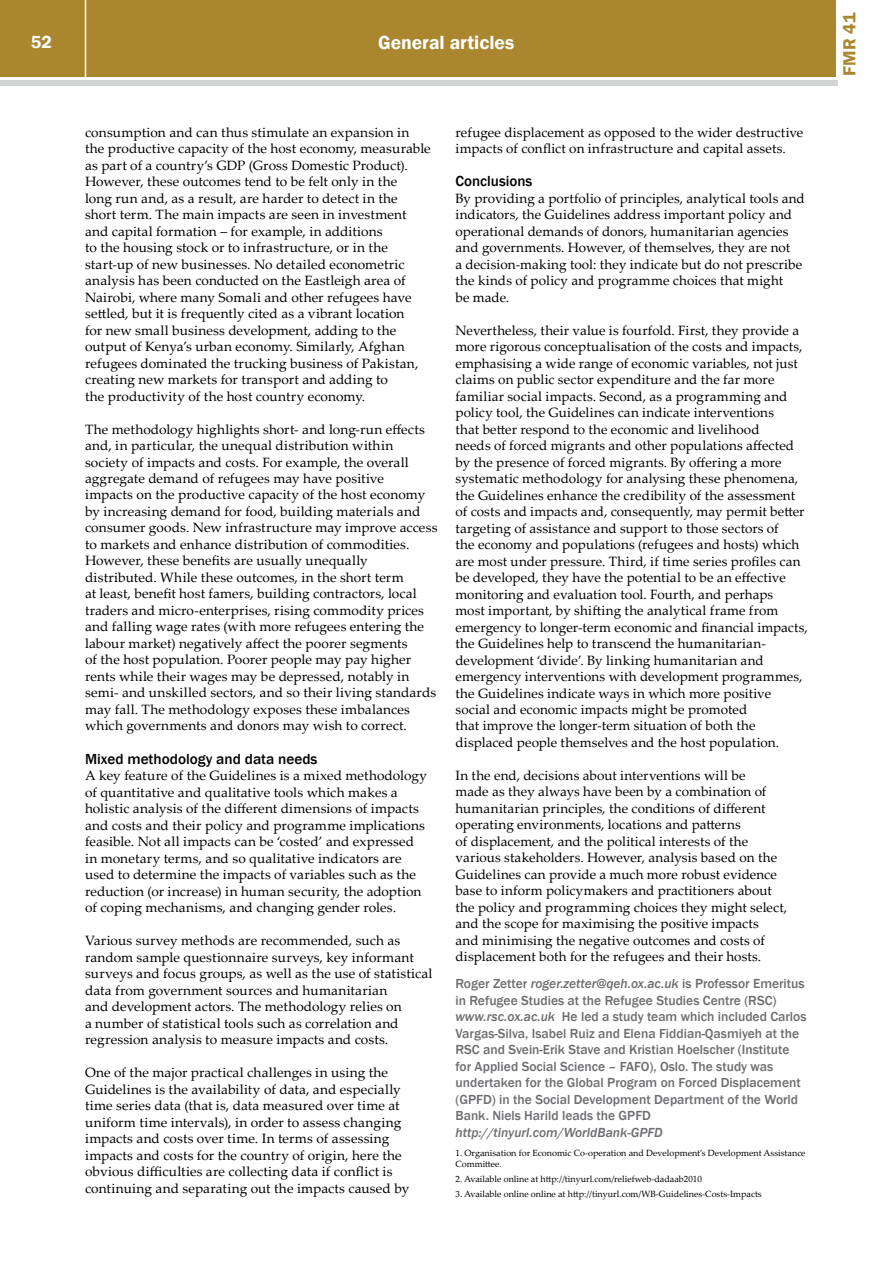
<style>
.page{position:relative;width:893px;height:1263px;background:#fff}
.page>*{position:absolute;margin:0;border:0;box-sizing:border-box;transform-origin:0 0}
.t1{font:600 19.5px "Franklin Gothic";color:#fff}
.t2{font:600 18px "Franklin Gothic";color:#aa862f}
.t3{font:600 18px "Franklin Gothic";color:#fff}
.t4{font:500 15px "Franklin Gothic";color:#000}
.t5{font:13.5px/16.5px "Palatino Linotype";letter-spacing:.005em;color:#000}
.t6{font:500 13.5px/16.5px "Franklin Gothic";color:#6d6e71}
.t7{font:italic 500 13.5px "Franklin Gothic";color:#6d6e71}
.t8{font:9px/10.8px "Palatino Linotype";color:#000}
.s1{font-style:italic}
</style>
<div class="page">
<div style="left:0;top:0;width:836px;height:77px;background:#aa862f"></div>
<div style="left:0;top:80px;width:837px;height:5px;background:#d1d3d4"></div>
<hr style="left:85px;top:0;width:1px;height:78px;background:#fff">
<h2 class="t3" style="left:31px;top:31px;width:23px">52</h2>
<h1 class="t1" style="left:378px;top:31px;width:138px">General articles</h1>
<p class="t5" style="left:85px;top:123px;width:347px">consumption and can thus stimulate an expansion in the productive capacity of the host economy, measurable as part of a country’s GDP (Gross Domestic Product).<br>However, these outcomes tend to be felt only in the<br>long run and, as a result, are harder to detect in the short term. The main impacts are seen in investment and capital formation – for example, in additions<br>to the housing stock or to infrastructure, or in the start-up of new businesses. No detailed econometric analysis has been conducted on the Eastleigh area of Nairobi, where many Somali and other refugees have settled, but it is frequently cited as a vibrant location<br>for new small business development, adding to the output of Kenya’s urban economy. Similarly, Afghan refugees dominated the trucking business of Pakistan, creating new markets for transport and adding to<br>the productivity of the host country economy.</p>
<p class="t5" style="left:85px;top:420px;width:354px">The methodology highlights short- and long-run effects and, in particular, the unequal distribution within society of impacts and costs. For example, the overall aggregate demand of refugees may have positive<br>impacts on the productive capacity of the host economy by increasing demand for food, building materials and consumer goods. New infrastructure may improve access to markets and enhance distribution of commodities.<br>However, these benefits are usually unequally distributed. While these outcomes, in the short term<br>at least, benefit host famers, building contractors, local traders and micro-enterprises, rising commodity prices and falling wage rates (with more refugees entering the labour market) negatively affect the poorer segments<br>of the host population. Poorer people may pay higher rents while their wages may be depressed, notably in semi- and unskilled sectors, and so their living standards may fall. The methodology exposes these imbalances which governments and donors may wish to correct.</p>
<p class="t4" style="left:85px;top:749px;width:234px">Mixed methodology and data needs</p>
<p class="t5" style="left:85px;top:767px;width:344px">A key feature of the Guidelines is a mixed methodology of quantitative and qualitative tools which makes a holistic analysis of the different dimensions of impacts and costs and their policy and programme implications feasible. Not all impacts can be ‘costed’ and expressed in monetary terms, and so qualitative indicators are used to determine the impacts of variables such as the reduction (or increase) in human security, the adoption of coping mechanisms, and changing gender roles.</p>
<p class="t5" style="left:85px;top:932px;width:349px">Various survey methods are recommended, such as random sample questionnaire surveys, key informant surveys and focus groups, as well as the use of statistical data from government sources and humanitarian<br>and development actors. The methodology relies on<br>a number of statistical tools such as correlation and regression analysis to measure impacts and costs.</p>
<p class="t5" style="left:85px;top:1064px;width:326px">One of the major practical challenges in using the Guidelines is the availability of data, and especially time series data (that is, data measured over time at uniform time intervals), in order to assess changing impacts and costs over time. In terms of assessing impacts and costs for the country of origin, here the obvious difficulties are collecting data if conflict is continuing and separating out the impacts caused by</p>
<p class="t5" style="left:455px;top:123px;width:349px">refugee displacement as opposed to the wider destructive impacts of conflict on infrastructure and capital assets.</p>
<p class="t4" style="left:455px;top:172px;width:78px">Conclusions</p>
<p class="t5" style="left:455px;top:189px;width:351px">By providing a portfolio of principles, analytical tools and indicators, the Guidelines address important policy and operational demands of donors, humanitarian agencies and governments. However, of themselves, they are not<br>a decision-making tool: they indicate but do not prescribe the kinds of policy and programme choices that might<br>be made.</p>
<p class="t5" style="left:455px;top:321px;width:354px">Nevertheless, their value is fourfold. First, they provide a more rigorous conceptualisation of the costs and impacts, emphasising a wide range of economic variables, not just claims on public sector expenditure and the far more familiar social impacts. Second, as a programming and policy tool, the Guidelines can indicate interventions<br>that better respond to the economic and livelihood<br>needs of forced migrants and other populations affected by the presence of forced migrants. By offering a more systematic methodology for analysing these phenomena, the Guidelines enhance the credibility of the assessment of costs and impacts and, consequently, may permit better targeting of assistance and support to those sectors of<br>the economy and populations (refugees and hosts) which are most under pressure. Third, if time series profiles can be developed, they have the potential to be an effective monitoring and evaluation tool. Fourth, and perhaps<br>most important, by shifting the analytical frame from emergency to longer-term economic and financial impacts, the Guidelines help to transcend the humanitarian&shy;development ‘divide’. By linking humanitarian and emergency interventions with development programmes, the Guidelines indicate ways in which more positive social and economic impacts might be promoted<br>that improve the longer-term situation of both the displaced people themselves and the host population.</p>
<p class="t5" style="left:455px;top:767px;width:333px">In the end, decisions about interventions will be<br>made as they always have been by a combination of humanitarian principles, the conditions of different operating environments, locations and patterns<br>of displacement, and the political interests of the various stakeholders. However, analysis based on the Guidelines can provide a much more robust evidence base to inform policymakers and practitioners about the policy and programming choices they might select, and the scope for maximising the positive impacts<br>and minimising the negative outcomes and costs of displacement both for the refugees and their hosts.</p>
<p class="t6" style="left:455px;top:976px;width:353px">Roger Zetter <span class="s1">roger.zetter@qeh.ox.ac.uk</span> is Professor Emeritus in Refugee Studies at the Refugee Studies Centre (RSC) <span class="s1">www.rsc.ox.ac.uk</span> He led a study team which included Carlos Vargas-Silva, Isabel Ruiz and Elena Fiddian-Qasmiyeh at the RSC and Svein-Erik Stave and Kristian Hoelscher (Institute for Applied Social Science – FAFO), Oslo. The study was undertaken for the Global Program on Forced Displacement (GPFD) in the Social Development Department of the World Bank. Niels Harild leads the GPFD</p>
<p class="t7" style="left:455px;top:1124px;width:209px">http://tinyurl.com/WorldBank-GPFD</p>
<p class="t8" style="left:455px;top:1147px;width:352px">1. Organisation for Economic Co-operation and Development’s Development Assistance<br>Committee.</p>
<p class="t8" style="left:455px;top:1173px;width:248px">2. Available online at http://tinyurl.com/reliefweb-dadaab2010</p>
<p class="t8" style="left:455px;top:1188px;width:308px">3. Available online online at http://tinyurl.com/WB-Guidelines-Costs-Impacts</p>
<h2 class="t2" style="left:838px;top:76px;width:64px;rotate:-90deg">FMR 41</h2>
</div>
